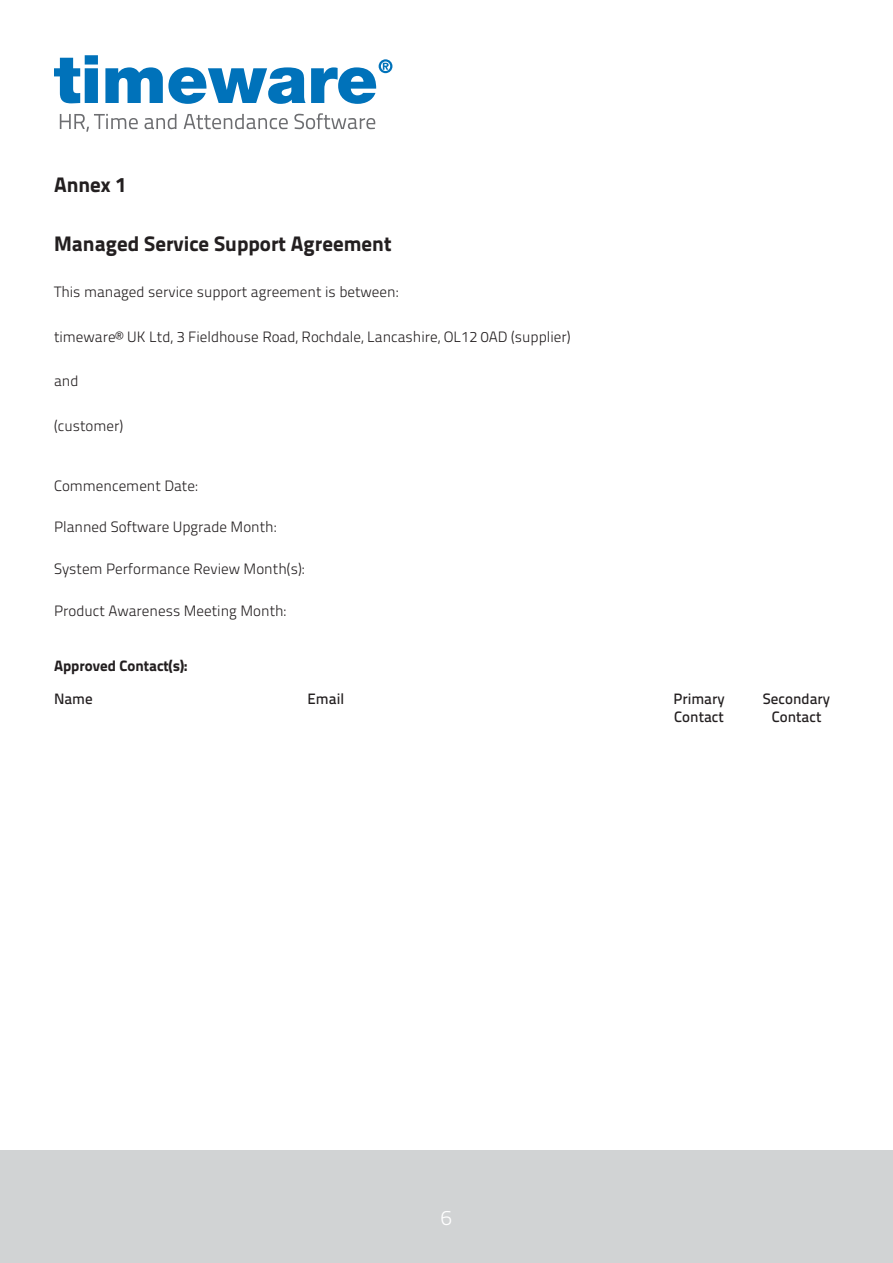
<style>
.page{position:relative;width:893px;height:1263px;background:#fff}
.page>*{position:absolute;margin:0;border:0;box-sizing:border-box;transform-origin:0 0}
.t1{font:21px "Titillium Text 22 L 999 wt";color:#231f20}
.t2{font:21px "Titillium Text 22 L 250 wt";color:#fff}
.t3{font:15px "Titillium Text 22 L 250 wt";color:#231f20}
.t4{font:15px "Titillium Text 22 L 600 wt";color:#231f20}
.t5{font:15px "Titillium Text 22 L 999 wt";color:#231f20}
</style>
<div class="page">
<div style="left:0;top:1150px;width:893px;height:113px;background:#d1d3d4"></div>
<svg style="left:54px;top:55px;width:338px;height:49px"></svg>
<svg style="left:60px;top:113px;width:315px;height:19px"></svg>
<p class="t1" style="left:54px;top:168px;width:74px">Annex 1</p>
<p class="t1" style="left:54px;top:227px;width:339px">Managed Service Support Agreement</p>
<p class="t3" style="left:54px;top:281px;width:346px">This managed service support agreement is between:</p>
<p class="t3" style="left:54px;top:326px;width:518px">timeware® UK Ltd, 3 Fieldhouse Road, Rochdale, Lancashire, OL12 0AD (supplier)</p>
<p class="t3" style="left:54px;top:370px;width:26px">and</p>
<p class="t3" style="left:54px;top:415px;width:71px">(customer)</p>
<p class="t3" style="left:54px;top:475px;width:145px">Commencement Date:</p>
<p class="t3" style="left:54px;top:516px;width:224px">Planned Software Upgrade Month:</p>
<p class="t3" style="left:54px;top:558px;width:252px">System Performance Review Month(s):</p>
<p class="t3" style="left:54px;top:599px;width:234px">Product Awareness Meeting Month:</p>
<p class="t5" style="left:54px;top:654px;width:135px">Approved Contact(s):</p>
<p class="t4" style="left:54px;top:688px;width:40px">Name</p>
<p class="t4" style="left:308px;top:688px;width:38px">Email</p>
<p class="t4" style="left:673px;top:688px;width:53px">Primary</p>
<p class="t4" style="left:763px;top:688px;width:69px">Secondary</p>
<p class="t4" style="left:674px;top:706px;width:51px">Contact</p>
<p class="t4" style="left:772px;top:706px;width:51px">Contact</p>
<h1 class="t2" style="left:441px;top:1202px;width:13px">6</h1>
</div>
